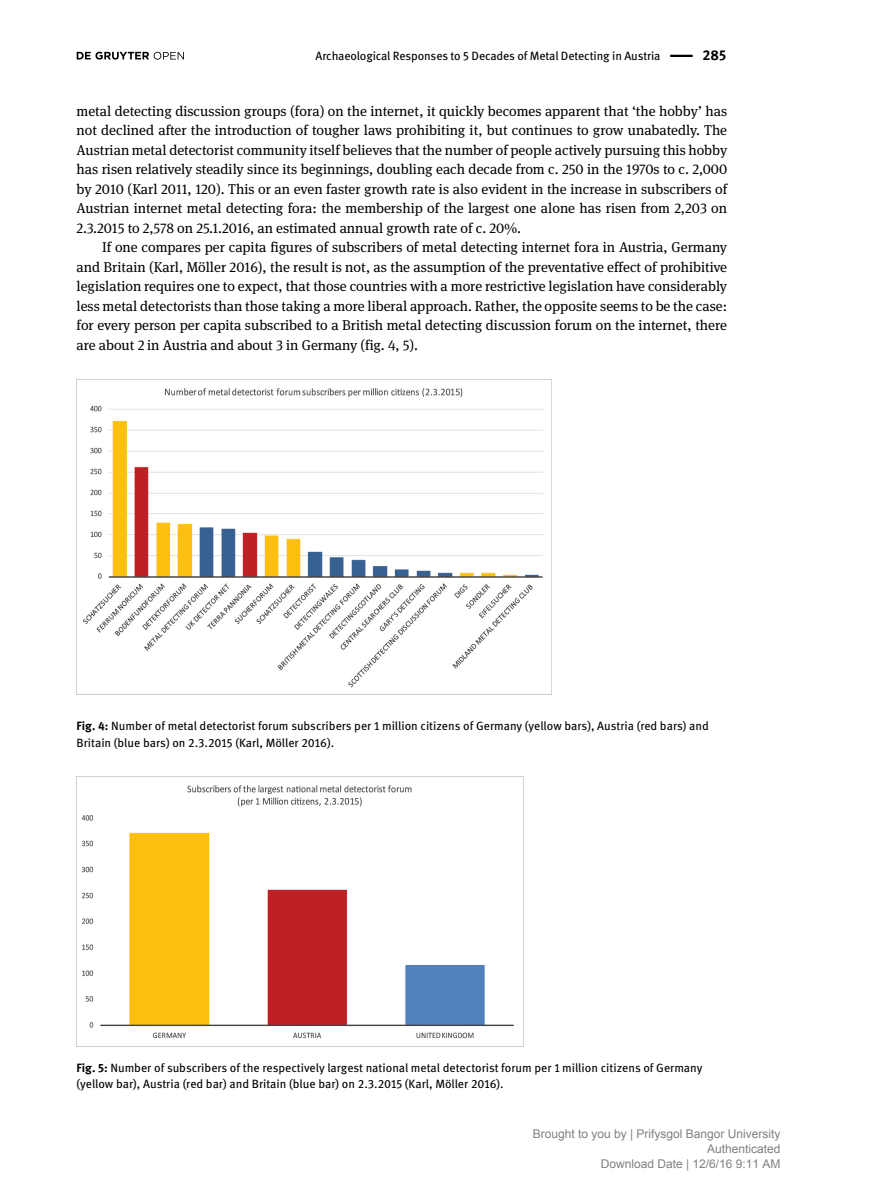
<style>
.page{position:relative;width:893px;height:1191px;background:#fff}
.page>*{position:absolute;margin:0;border:0;box-sizing:border-box;transform-origin:0 0}
.t1{font:14.25px/19.5px "DG Meta Serif Science";color:#000;text-align:justify}
.t2{font:700 14.25px "DG Meta Science";color:#000}
.t3{font:12px/16.5px "DG Meta Science";letter-spacing:-.005em;color:#000}
.t4{font:12px/15px "Arial";color:#808080;text-align:right}
.s1{font-weight:700}
</style>
<div class="page">
<svg style="left:77px;top:52px;width:107px;height:8px"></svg>
<hr style="left:670px;top:55px;width:23px;height:2px;background:#000">
<img style="left:83px;top:388px;width:460px;height:300px">
<img style="left:77px;top:777px;width:447px;height:270px">
<p class="t3" style="left:316px;top:47px;width:346px">Archaeological Responses to 5 Decades of Metal Detecting in Austria</p>
<p class="t2" style="left:702px;top:44px;width:25px">285</p>
<p class="t1" style="left:77px;top:101px;width:652px">metal detecting discussion groups (fora) on the internet, it quickly becomes apparent that ‘the hobby’ has not declined after the introduction of tougher laws prohibiting it, but continues to grow unabatedly. The Austrian metal detectorist community itself believes that the number of people actively pursuing this hobby has risen relatively steadily since its beginnings, doubling each decade from c. 250 in the 1970s to c. 2,000 by 2010 (Karl 2011, 120). This or an even faster growth rate is also evident in the increase in subscribers of Austrian internet metal detecting fora: the membership of the largest one alone has risen from 2,203 on 2.3.2015 to 2,578 on 25.1.2016, an estimated annual growth rate of c. 20%.</p>
<p class="t1" style="left:77px;top:237px;width:652px;text-indent:26px">If one compares per capita figures of subscribers of metal detecting internet fora in Austria, Germany and Britain (Karl, Möller 2016), the result is not, as the assumption of the preventative effect of prohibitive legislation requires one to expect, that those countries with a more restrictive legislation have considerably less metal detectorists than those taking a more liberal approach. Rather, the opposite seems to be the case: for every person per capita subscribed to a British metal detecting discussion forum on the internet, there are about 2 in Austria and about 3 in Germany (fig. 4, 5).</p>
<p class="t3" style="left:77px;top:717px;width:634px"><span class="s1">Fig. 4:</span> Number of metal detectorist forum subscribers per 1 million citizens of Germany (yellow bars), Austria (red bars) and<br>Britain (blue bars) on 2.3.2015 (Karl, Möller 2016).</p>
<p class="t3" style="left:77px;top:1058px;width:627px"><span class="s1">Fig. 5:</span> Number of subscribers of the respectively largest national metal detectorist forum per 1 million citizens of Germany (yellow bar), Austria (red bar) and Britain (blue bar) on 2.3.2015 (Karl, Möller 2016).</p>
<p class="t4" style="left:533px;top:1127px;width:249px">Brought to you by | Prifysgol Bangor University<br>Authenticated<br>Download Date | 12/6/16 9:11 AM</p>
</div>
